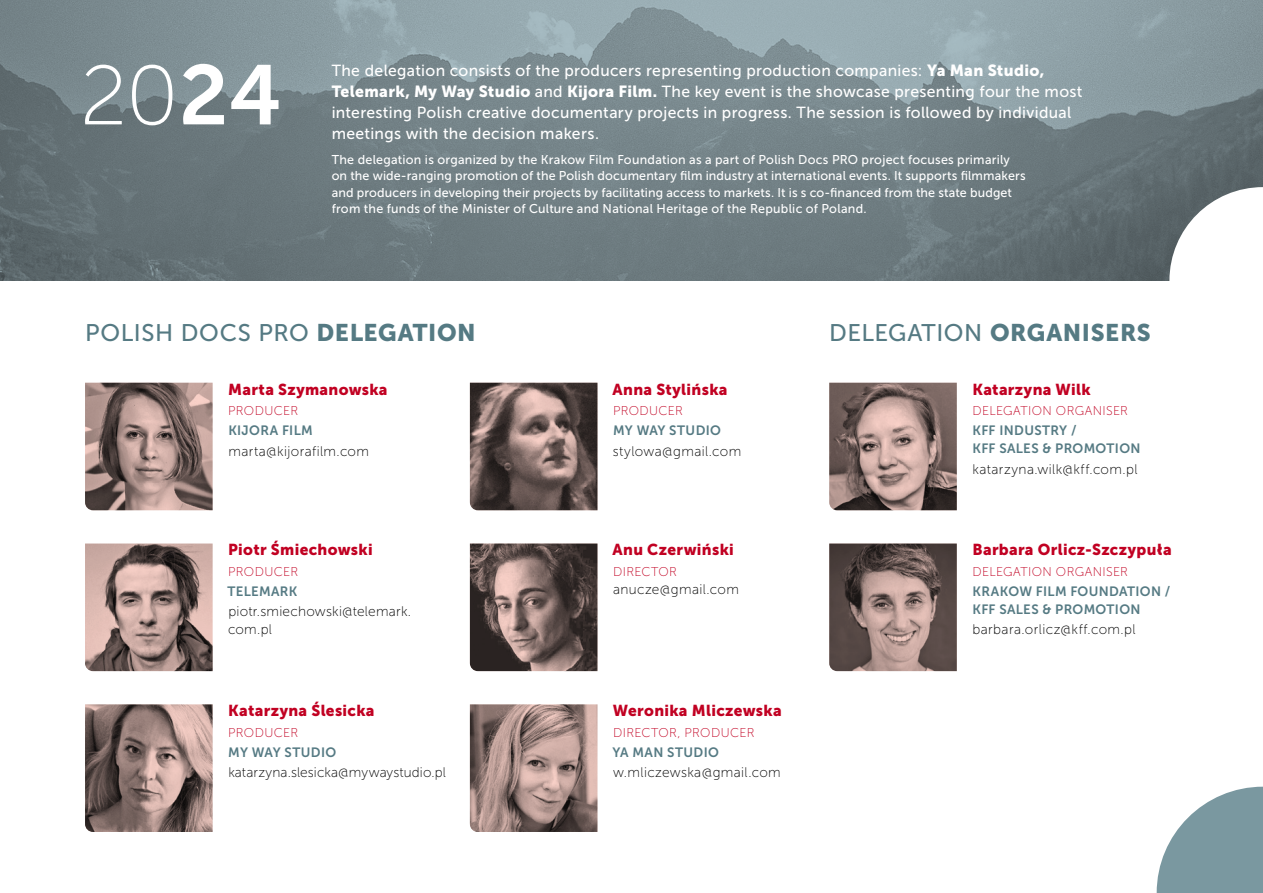
<style>
.page{position:relative;width:1263px;height:893px;background:#fff}
.page>*{position:absolute;margin:0;border:0;box-sizing:border-box;transform-origin:0 0}
.t1{font:24px "Museo Sans 500";letter-spacing:.025em;color:#557a83}
.t2{font:16.05px/21px "Museo Sans 500";letter-spacing:.02em;color:#fff}
.t3{font:15.75px "Museo Sans 900";letter-spacing:.02em;color:#c10122}
.t4{font:13.95px/18px "Museo Sans 100";letter-spacing:.025em;color:#000}
.t5{font:13.95px "Museo Sans 100";letter-spacing:.005em;color:#000}
.t6{font:13.5px/18px "Museo Sans 700";letter-spacing:.025em;color:#557a83}
.t7{font:12.75px/16.5px "Museo Sans 500";letter-spacing:.015em;color:#fff}
.t8{font:12.75px "Museo Sans 100";letter-spacing:.03em;color:#c10122}
.s1{font-family:"Museo Sans 900"}
</style>
<div class="page">
<img style="left:85px;top:704px;width:128px;height:128px">
<img style="left:470px;top:383px;width:127px;height:127px">
<img style="left:85px;top:383px;width:128px;height:127px">
<img style="left:829px;top:383px;width:128px;height:127px">
<img style="left:0;top:0;width:1263px;height:281px">
<svg style="left:85px;top:64px;width:193px;height:61px"></svg>
<img style="left:829px;top:544px;width:128px;height:127px">
<svg style="left:1169px;top:187px;width:94px;height:94px"></svg>
<img style="left:85px;top:544px;width:128px;height:127px">
<img style="left:470px;top:704px;width:127px;height:128px">
<img style="left:470px;top:544px;width:127px;height:127px">
<svg style="left:1157px;top:787px;width:106px;height:106px"></svg>
<p class="t2" style="left:332px;top:60px;width:752px">The delegation consists of the producers representing production companies: <span class="s1">Ya Man Studio, Telemark, My Way Studio</span> and <span class="s1">Kijora Film.</span> The key event is the showcase presenting four the most interesting Polish creative documentary projects in progress. The session is followed by individual meetings with the decision makers.</p>
<p class="t7" style="left:332px;top:151px;width:695px">The delegation is organized by the Krakow Film Foundation as a part of Polish Docs PRO project focuses primarily on the wide‑ranging promotion of the Polish documentary film industry at international events. It supports filmmakers and producers in developing their projects by facilitating access to markets. It is s co‑financed from the state budget from the funds of the Minister of Culture and National Heritage of the Republic of Poland.</p>
<h1 class="t1" style="left:85px;top:320px;width:392px">POLISH DOCS PRO <span class="s1">DELEGATION</span></h1>
<h1 class="t1" style="left:829px;top:320px;width:323px">DELEGATION <span class="s1">ORGANISERS</span></h1>
<p class="t3" style="left:228px;top:380px;width:161px">Marta Szymanowska</p>
<p class="t8" style="left:228px;top:404px;width:71px">PRODUCER</p>
<p class="t6" style="left:228px;top:422px;width:86px">KIJORA FILM</p>
<p class="t4" style="left:228px;top:442px;width:142px">marta@kijorafilm.com</p>
<p class="t3" style="left:228px;top:541px;width:146px">Piotr Śmiechowski</p>
<p class="t8" style="left:228px;top:565px;width:71px">PRODUCER</p>
<p class="t6" style="left:227px;top:583px;width:72px">TELEMARK</p>
<p class="t4" style="left:228px;top:603px;width:185px">piotr.smiechowski@telemark. com.pl</p>
<p class="t3" style="left:228px;top:702px;width:148px">Katarzyna Ślesicka</p>
<p class="t8" style="left:228px;top:726px;width:71px">PRODUCER</p>
<p class="t6" style="left:228px;top:743px;width:109px">MY WAY STUDIO</p>
<p class="t5" style="left:228px;top:765px;width:219px">katarzyna.slesicka@mywaystudio.pl</p>
<p class="t3" style="left:613px;top:380px;width:116px">Anna Stylińska</p>
<p class="t8" style="left:613px;top:404px;width:71px">PRODUCER</p>
<p class="t6" style="left:613px;top:422px;width:109px">MY WAY STUDIO</p>
<p class="t4" style="left:613px;top:442px;width:130px">stylowa@gmail.com</p>
<p class="t3" style="left:613px;top:541px;width:123px">Anu Czerwiński</p>
<p class="t8" style="left:613px;top:565px;width:65px">DIRECTOR</p>
<p class="t4" style="left:613px;top:580px;width:127px">anucze@gmail.com</p>
<p class="t3" style="left:613px;top:702px;width:170px">Weronika Mliczewska</p>
<p class="t8" style="left:613px;top:726px;width:143px">DIRECTOR, PRODUCER</p>
<p class="t6" style="left:612px;top:743px;width:108px">YA MAN STUDIO</p>
<p class="t4" style="left:613px;top:764px;width:169px">w.mliczewska@gmail.com</p>
<p class="t3" style="left:972px;top:380px;width:120px">Katarzyna Wilk</p>
<p class="t8" style="left:972px;top:404px;width:157px">DELEGATION ORGANISER</p>
<p class="t6" style="left:972px;top:422px;width:169px">KFF INDUSTRY /<br>KFF SALES &amp; PROMOTION</p>
<p class="t4" style="left:972px;top:460px;width:167px">katarzyna.wilk@kff.com.pl</p>
<p class="t3" style="left:972px;top:541px;width:201px">Barbara Orlicz‑Szczypuła</p>
<p class="t8" style="left:972px;top:565px;width:157px">DELEGATION ORGANISER</p>
<p class="t6" style="left:972px;top:583px;width:199px">KRAKOW FILM FOUNDATION /<br>KFF SALES &amp; PROMOTION</p>
<p class="t4" style="left:972px;top:621px;width:165px">barbara.orlicz@kff.com.pl</p>
</div>
